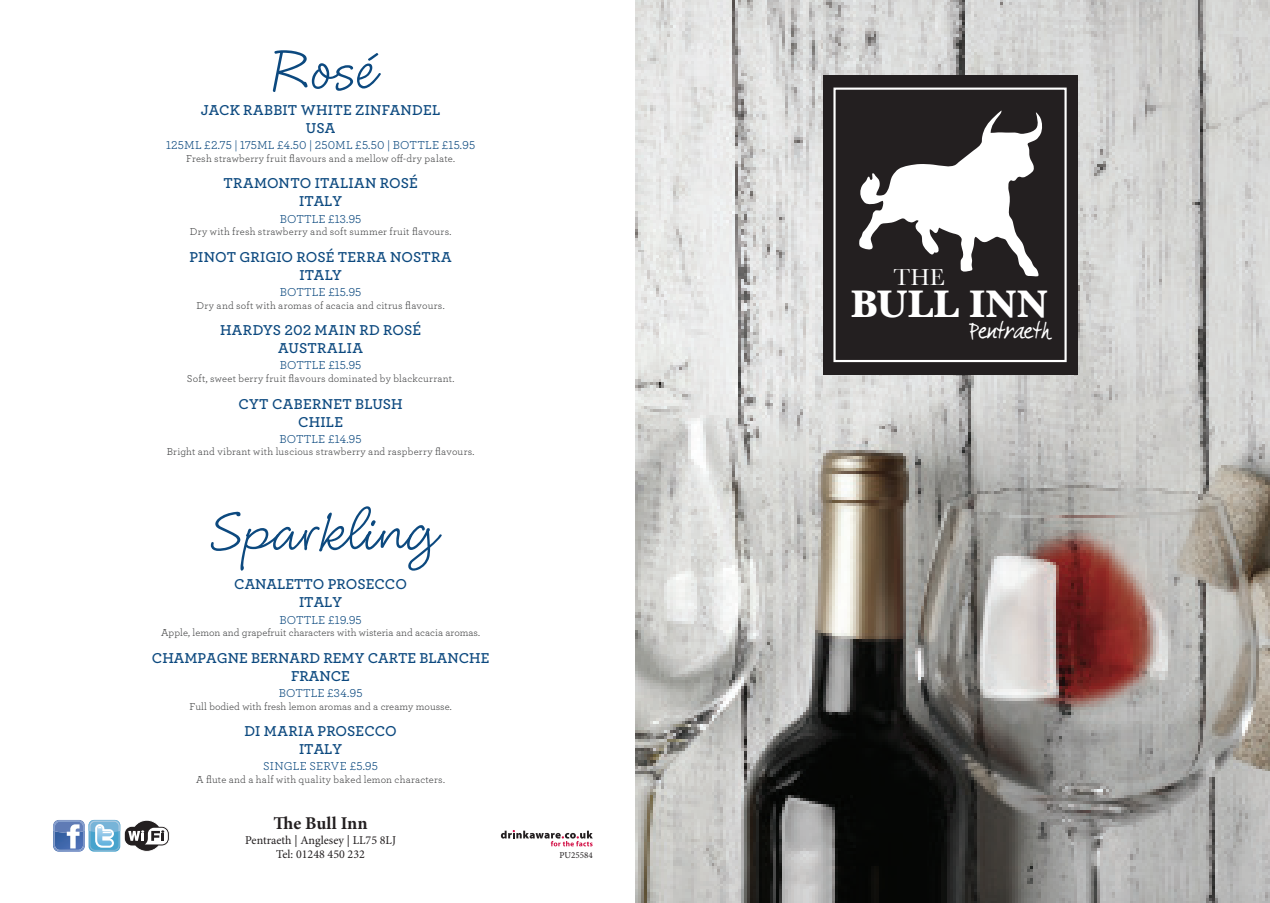
<style>
.page{position:relative;width:1270px;height:903px;background:#fff}
.page>*{position:absolute;margin:0;border:0;box-sizing:border-box;transform-origin:0 0}
.t1{font:54px "Cluff Hmk";color:#0c497f}
.t2{font:700 40.2px "Baskerville";color:#fff}
.t3{font:30.45px "Comeunto Me";color:#fff}
.t4{font:24.15px "Baskerville";color:#fff}
.t5{font:700 18px "Minion Pro";color:#231f20}
.t6{font:600 15px/18px "Archer";color:#0c497f;text-align:center}
.t7{font:12px "Archer";color:#0c497f}
.t8{font:12px/14.4px "Minion Pro";color:#231f20;text-align:center}
.t9{font:10.5px "Archer";letter-spacing:.02em;color:#414243}
.t10{font:10.5px "Archer";color:#414243}
.t11{font:9px "Minion Pro";color:#231f20}
</style>
<div class="page">
<img style="left:635px;top:0;width:635px;height:902px">
<svg style="left:501px;top:830px;width:92px;height:16px"></svg>
<div style="left:823px;top:75px;width:254px;height:299px;background:#231f20"></div>
<div style="left:833px;top:88px;width:233px;height:274px;border:2px solid #fff"></div>
<svg style="left:859px;top:111px;width:184px;height:166px"></svg>
<svg style="left:53px;top:819px;width:117px;height:32px"></svg>
<svg style="left:1264px;top:0;width:6px;height:8px"></svg>
<svg style="left:1264px;top:899px;width:6px;height:4px"></svg>
<h1 class="t1" style="left:268px;top:39px;width:107px">Rosé</h1>
<h3 class="t6" style="left:201px;top:100px;width:241px">JACK RABBIT WHITE ZINFANDEL<br>USA</h3>
<p class="t7" style="left:166px;top:137px;width:311px">125ml £2.75 | 175ml £4.50 | 250ml £5.50 | Bottle £15.95</p>
<p class="t9" style="left:186px;top:151px;width:270px">Fresh strawberry fruit flavours and a mellow off-dry palate.</p>
<h3 class="t6" style="left:223px;top:174px;width:196px">TRAMONTO ITALIAN ROSÉ<br>ITALY</h3>
<p class="t7" style="left:280px;top:210px;width:83px">Bottle £13.95</p>
<p class="t9" style="left:190px;top:224px;width:263px">Dry with fresh strawberry and soft summer fruit flavours.</p>
<h3 class="t6" style="left:189px;top:247px;width:264px">PINOT GRIGIO ROSÉ TERRA NOSTRA<br>ITALY</h3>
<p class="t7" style="left:280px;top:284px;width:83px">Bottle £15.95</p>
<p class="t9" style="left:197px;top:298px;width:250px">Dry and soft with aromas of acacia and citrus flavours.</p>
<h3 class="t6" style="left:278px;top:320px;width:144px;text-align:left;text-indent:-58px">HARDYS 202 MAIN RD ROSÉ<br>AUS</h3>
<h3 class="t6" style="left:308px;top:338px;width:57px">TRALIA</h3>
<p class="t7" style="left:280px;top:357px;width:83px">Bottle £15.95</p>
<p class="t9" style="left:187px;top:371px;width:269px">Soft, sweet berry fruit flavours dominated by blackcurrant.</p>
<h3 class="t6" style="left:238px;top:393px;width:166px">CYT CABERNET BLUSH<br>CHILE</h3>
<p class="t7" style="left:280px;top:430px;width:84px">Bottle £14.95</p>
<p class="t9" style="left:167px;top:444px;width:309px">Bright and vibrant with luscious strawberry and raspberry flavours.</p>
<h1 class="t1" style="left:207px;top:500px;width:229px">Sparkling</h1>
<h3 class="t6" style="left:234px;top:574px;width:174px">CANALETTO PROSECCO<br>ITALY</h3>
<p class="t7" style="left:279px;top:611px;width:84px">Bottle £19.95</p>
<p class="t10" style="left:161px;top:625px;width:320px">Apple, lemon and grapefruit characters with wisteria and acacia aromas.</p>
<h3 class="t6" style="left:152px;top:647px;width:339px">CHAMPAGNE BERNARD REMY CARTE BLANCHE<br>FRANCE</h3>
<p class="t7" style="left:279px;top:684px;width:85px">Bottle £34.95</p>
<p class="t10" style="left:190px;top:698px;width:264px">Full bodied with fresh lemon aromas and a creamy mousse.</p>
<h3 class="t6" style="left:244px;top:721px;width:154px">DI MARIA PROSECCO<br>ITALY</h3>
<p class="t7" style="left:263px;top:758px;width:116px">Single Serve £5.95</p>
<p class="t9" style="left:196px;top:772px;width:250px">A flute and a half with quality baked lemon characters.</p>
<h3 class="t5" style="left:274px;top:810px;width:96px">The Bull Inn</h3>
<p class="t8" style="left:245px;top:832px;width:152px">Pentraeth | Anglesey | LL75 8LJ<br>Tel: 01248 450 232</p>
<p class="t11" style="left:559px;top:849px;width:35px">PU25584</p>
<h3 class="t4" style="left:893px;top:263px;width:53px">THE</h3>
<h2 class="t2" style="left:851px;top:280px;width:199px">BULL INN</h2>
<h3 class="t3" style="left:969px;top:312px;width:83px">Pentraeth</h3>
</div>
